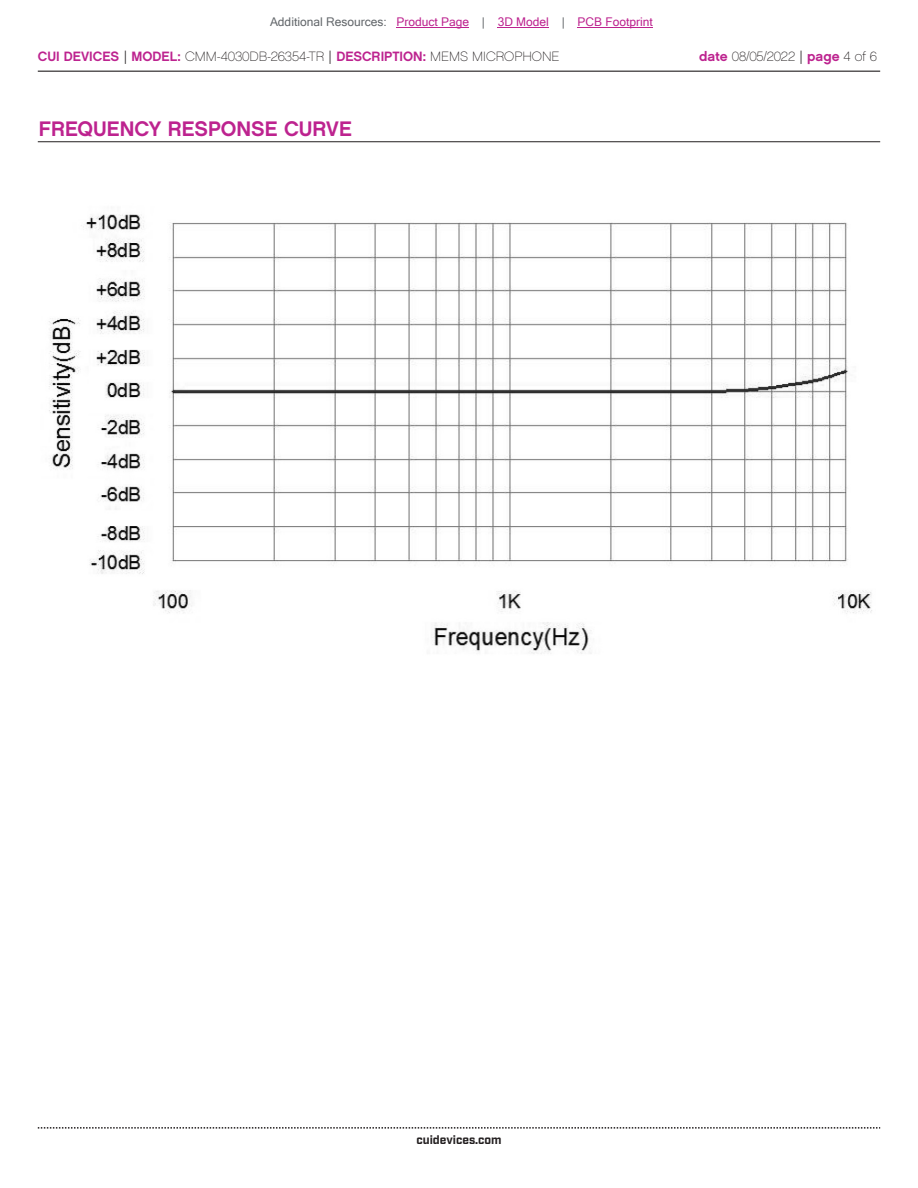
<style>
.page{position:relative;width:918px;height:1188px;background:#fff}
.page>*{position:absolute;margin:0;border:0;box-sizing:border-box;transform-origin:0 0}
.t1{font:21px "Chalet New York Nineteen Sixty";color:#bd238f}
.t2{font:13.5px "Chalet Paris Nineteen Sixty";color:#231f20}
.t3{font:12px "Microsoft Sans Serif";color:#bd238f}
.t4{font:700 12px "Industry";color:#231f20}
.s1{color:#63676b}
.s2{font-family:"Chalet New York Nineteen Sixty";color:#bd238f}
.s3{font-family:"Industry"}
</style>
<div class="page">
<hr style="left:38px;top:71px;width:842px;height:1px;background:#231f20">
<svg style="left:38px;top:1127px;width:842px;height:2px"></svg>
<hr style="left:38px;top:141px;width:842px;height:1px;background:#231f20">
<img style="left:49px;top:214px;width:823px;height:440px">
<hr style="left:397px;top:27px;width:72px;height:1px;background:#bd238f">
<hr style="left:498px;top:27px;width:51px;height:1px;background:#bd238f">
<hr style="left:578px;top:27px;width:75px;height:1px;background:#bd238f">
<p class="t3" style="left:270px;top:15px;width:384px"><span class="s1">Additional Resources:</span> Product Page <span class="s1">|</span> 3D Model <span class="s1">|</span> PCB Footprint</p>
<p class="t2" style="left:38px;top:48px;width:523px"><span class="s2">CUI DEVICES</span> <span class="s3">|</span> <span class="s2">MODEL:</span> CMM-4030DB-26354-TR <span class="s3">|</span> <span class="s2">DESCRIPTION:</span> MEMS MICROPHONE</p>
<p class="t2" style="left:699px;top:48px;width:179px"><span class="s2">date</span> 08/05/2022 <span class="s3">|</span> <span class="s2">page</span> 4 of 6</p>
<h1 class="t1" style="left:39px;top:115px;width:314px">FREQUENCY RESPONSE CURVE</h1>
<p class="t4" style="left:416px;top:1132px;width:87px">cuidevices.com</p>
</div>
